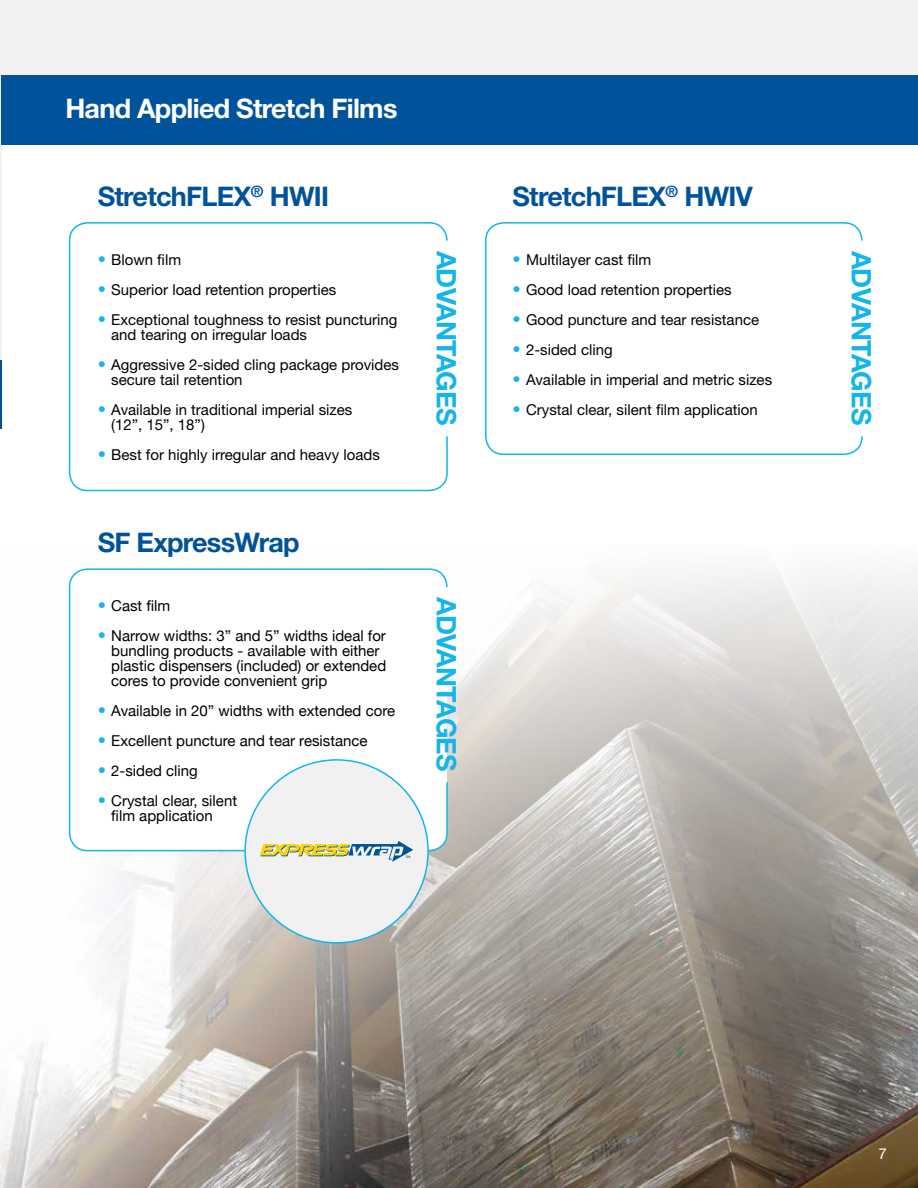
<style>
.page{position:relative;width:918px;height:1188px;background:#fff}
.page>*{position:absolute;margin:0;border:0;box-sizing:border-box;transform-origin:0 0}
.t1{font:700 27px "Helvetica Neue";letter-spacing:-.025em;color:#00539b}
.t2{font:700 27px "Helvetica Neue";letter-spacing:-.025em;color:#13b5ea}
.t3{font:700 27px "Helvetica Neue";letter-spacing:-.025em;color:#fff}
.t4{font:15px/15px "Helvetica Neue";color:#000}
.t5{font:15px/15px "Helvetica Neue";color:#000}
.t6{font:15px "Helvetica Neue";color:#fff}
.s1{font-weight:700;font-size:16.5px;color:#13b5ea}
</style>
<div class="page">
<img style="left:0;top:568px;width:918px;height:620px">
<hr style="left:0;top:0;width:1px;height:411px;background:#f1f1f2">
<div style="left:1px;top:0;width:917px;height:97px;background:#f1f1f2"></div>
<div style="left:69px;top:222px;width:379px;height:269px;border:2px solid #13b5ea;border-radius:18px"></div>
<div style="left:69px;top:568px;width:379px;height:283px;background:#fff;border:2px solid #13b5ea;border-radius:18px"></div>
<div style="left:485px;top:222px;width:378px;height:233px;border:2px solid #13b5ea;border-radius:18px"></div>
<svg style="left:445px;top:240px;width:3px;height:196px"></svg>
<svg style="left:860px;top:240px;width:3px;height:196px"></svg>
<hr style="left:0;top:360px;width:1px;height:69px;background:#00539b">
<div style="left:1px;top:75px;width:917px;height:70px;background:#00539b"></div>
<div style="left:245px;top:760px;width:183px;height:183px;background:#f1f1f2;border-radius:50%"></div>
<svg style="left:260px;top:841px;width:153px;height:21px"></svg>
<h1 class="t3" style="left:65px;top:92px;width:334px">Hand Applied Stretch Films</h1>
<h1 class="t1" style="left:98px;top:180px;width:233px">StretchFLEX<sup>®</sup> HWII</h1>
<p class="t4" style="left:98px;top:252px;width:85px"><span class="s1">•</span> Blown film</p>
<p class="t4" style="left:98px;top:282px;width:240px"><span class="s1">•</span> Superior load retention properties</p>
<p class="t4" style="left:111px;top:312px;width:288px;text-indent:-14px"><span class="s1">•</span> Exceptional toughness to resist puncturing and tearing on irregular loads</p>
<p class="t4" style="left:111px;top:357px;width:289px;text-indent:-14px"><span class="s1">•</span> Aggressive 2-sided cling package provides secure tail retention</p>
<p class="t4" style="left:111px;top:402px;width:243px;text-indent:-14px"><span class="s1">•</span> Available in traditional imperial sizes (12”, 15”, 18”)</p>
<p class="t4" style="left:98px;top:447px;width:284px"><span class="s1">•</span> Best for highly irregular and heavy loads</p>
<h1 class="t1" style="left:98px;top:526px;width:204px">SF ExpressWrap</h1>
<p class="t5" style="left:98px;top:599px;width:74px"><span class="s1">•</span> Cast film</p>
<p class="t5" style="left:111px;top:629px;width:277px;text-indent:-14px"><span class="s1">•</span> Narrow widths: 3” and 5” widths ideal for bundling products - available with either plastic dispensers (included) or extended cores to provide convenient grip</p>
<p class="t5" style="left:98px;top:704px;width:299px"><span class="s1">•</span> Available in 20” widths with extended core</p>
<p class="t5" style="left:98px;top:734px;width:271px"><span class="s1">•</span> Excellent puncture and tear resistance</p>
<p class="t5" style="left:98px;top:764px;width:102px"><span class="s1">•</span> 2-sided cling</p>
<p class="t5" style="left:111px;top:794px;width:127px;text-indent:-14px"><span class="s1">•</span> Crystal clear, silent film application</p>
<h1 class="t2" style="left:463px;top:251px;width:176px;rotate:90deg">ADVANTAGES</h1>
<h1 class="t2" style="left:463px;top:597px;width:176px;rotate:90deg">ADVANTAGES</h1>
<h1 class="t1" style="left:513px;top:180px;width:242px">StretchFLEX<sup>®</sup> HWIV</h1>
<p class="t4" style="left:513px;top:252px;width:140px"><span class="s1">•</span> Multilayer cast film</p>
<p class="t4" style="left:513px;top:282px;width:221px"><span class="s1">•</span> Good load retention properties</p>
<p class="t4" style="left:513px;top:312px;width:248px"><span class="s1">•</span> Good puncture and tear resistance</p>
<p class="t4" style="left:513px;top:342px;width:102px"><span class="s1">•</span> 2-sided cling</p>
<p class="t4" style="left:513px;top:372px;width:261px"><span class="s1">•</span> Available in imperial and metric sizes</p>
<p class="t4" style="left:513px;top:402px;width:247px"><span class="s1">•</span> Crystal clear, silent film application</p>
<h1 class="t2" style="left:878px;top:251px;width:176px;rotate:90deg">ADVANTAGES</h1>
<p class="t6" style="left:878px;top:1145px;width:10px">7</p>
</div>
